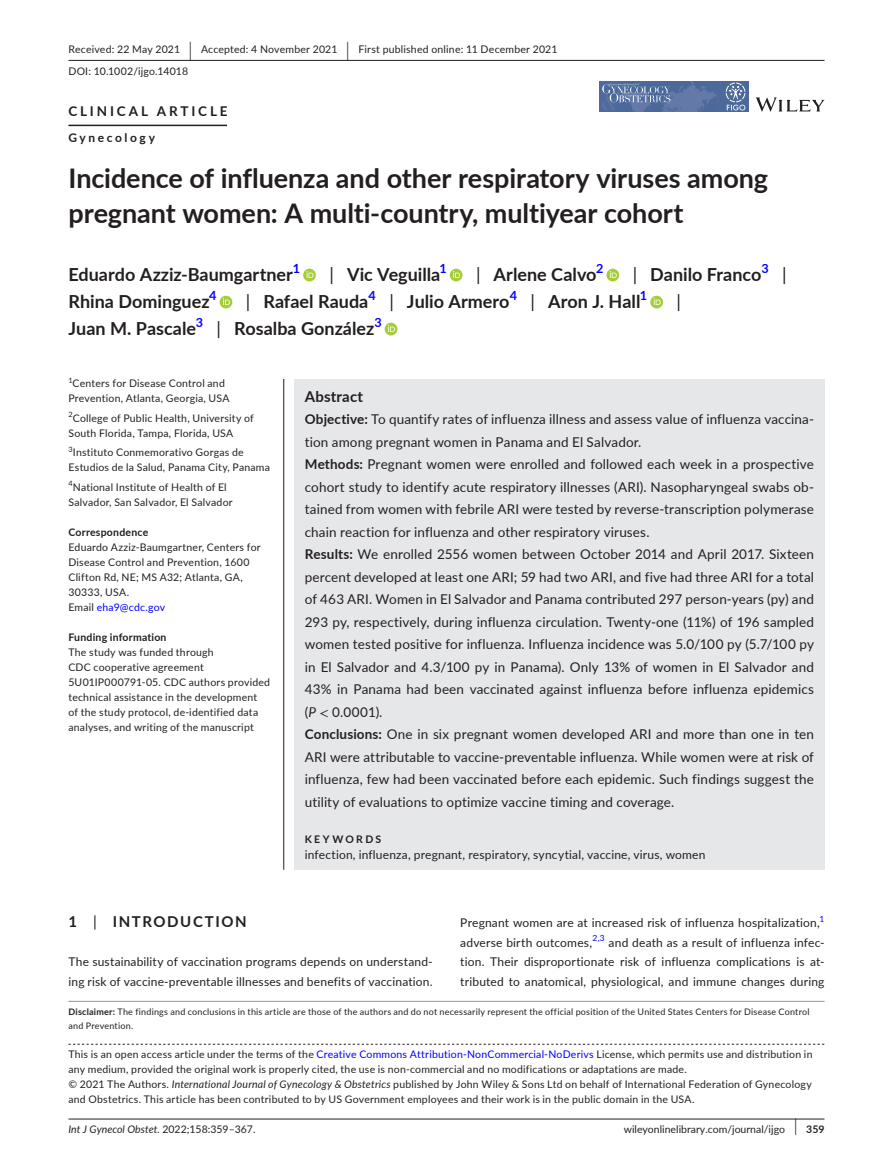
<style>
.page{position:relative;width:893px;height:1174px;background:#fff}
.page>*{position:absolute;margin:0;border:0;box-sizing:border-box;transform-origin:0 0}
.t1{font:700 27px/34.5px "Lato";color:#231f20}
.t2{font:700 18px "Lato";color:#231f20}
.t3{font:18px "Lato";color:#231f20}
.t4{font:700 15px "Lato";letter-spacing:.1em;color:#231f20}
.t5{font:700 15px "Lato";letter-spacing:.015em;color:#231f20}
.t6{font:13.5px/22.5px "Lato";letter-spacing:.01em;color:#231f20}
.t7{font:700 13.5px "Lato";letter-spacing:.21em;color:#231f20}
.t8{font:700 12.6px "Lato";color:#00f}
.t9{font:12px/19.5px "Lato";letter-spacing:.015em;color:#231f20}
.t10{font:700 12px "Lato";letter-spacing:.215em;color:#231f20}
.t11{font:10.5px/15px "Lato";letter-spacing:.02em;color:#231f20}
.t12{font:10.5px "Lato";color:#231f20}
.t13{font:italic 10.5px "Lato";color:#231f20}
.t14{font:700 10.5px "Lato";letter-spacing:.02em;color:#231f20}
.t15{font:700 10.5px "Lato";letter-spacing:.22em;color:#231f20}
.t16{font:9px/13.5px "Lato";letter-spacing:.025em;color:#231f20}
.t17{font:8.4px "Lato";color:#00f}
.t18{font:7.35px "Lato";color:#231f20}
.s1{font-size:19.65px}
.s2{font-weight:400}
.s3{color:#00f}
.s4{font-weight:700}
.s5{font-style:italic}
.s6{font-family:"STIX"}
.s7{font-style:normal}
.s8{font-size:17.4px}
</style>
<div class="page">
<hr style="left:68px;top:1118px;width:756px;height:1px;background:#231f20">
<svg style="left:756px;top:97px;width:68px;height:15px"></svg>
<img style="left:599px;top:82px;width:149px;height:30px">
<svg style="left:602px;top:83px;width:68px;height:27px;background:#677ea9"></svg>
<svg style="left:726px;top:83px;width:19px;height:27px"></svg>
<hr style="left:68px;top:60px;width:756px;height:1px;background:#231f20">
<hr style="left:68px;top:125px;width:159px;height:1px;background:#231f20">
<svg style="left:303px;top:269px;width:13px;height:12px"></svg>
<svg style="left:307px;top:271px;width:6px;height:7px"></svg>
<div style="left:450px;top:269px;width:12px;height:12px;background:#a5cd39;border-radius:50%"></div>
<svg style="left:453px;top:271px;width:7px;height:7px"></svg>
<div style="left:606px;top:269px;width:13px;height:12px;background:#a5cd39;border-radius:50%"></div>
<svg style="left:610px;top:271px;width:7px;height:7px"></svg>
<div style="left:220px;top:296px;width:12px;height:12px;background:#a5cd39;border-radius:50%"></div>
<svg style="left:223px;top:298px;width:7px;height:7px"></svg>
<svg style="left:650px;top:296px;width:13px;height:12px"></svg>
<svg style="left:654px;top:298px;width:7px;height:7px"></svg>
<div style="left:385px;top:323px;width:12px;height:12px;background:#a5cd39;border-radius:50%"></div>
<svg style="left:388px;top:325px;width:7px;height:7px"></svg>
<svg style="left:68px;top:1043px;width:756px;height:1px"></svg>
<hr style="left:68px;top:1001px;width:756px;height:1px;background:#939598">
<div style="left:294px;top:379px;width:530px;height:490px;background:#e6e7e9"></div>
<hr style="left:283px;top:379px;width:1px;height:490px;background:#231f20">
<p class="t11" style="left:68px;top:38px;width:490px;line-height:21.8px">Received: 22 May 2021 <span class="s1">|</span> Accepted: 4 November 2021 <span class="s1">|</span> First published online: 11 December 2021<br>DOI: 10.1002/ijgo.14018</p>
<p class="t7" style="left:68px;top:101px;width:161px">CLINICAL ARTICLE</p>
<p class="t10" style="left:68px;top:129px;width:88px">Gynecology</p>
<h1 class="t1" style="left:68px;top:160px;width:701px">Incidence of influenza and other respiratory viruses among pregnant women: A multi-country, multiyear cohort</h1>
<h2 class="t2" style="left:68px;top:262px;width:226px">Eduardo Azziz-Baumgartner</h2>
<p class="t8" style="left:293px;top:259px;width:9px">1</p>
<h2 class="t2" style="left:329px;top:262px;width:112px"><span class="s2">|</span> Vic Veguilla</h2>
<p class="t8" style="left:439px;top:259px;width:9px">1</p>
<h2 class="t2" style="left:476px;top:262px;width:122px"><span class="s2">|</span> Arlene Calvo</h2>
<p class="t8" style="left:596px;top:259px;width:9px">2</p>
<h2 class="t2" style="left:633px;top:262px;width:130px"><span class="s2">|</span> Danilo Franco</h2>
<p class="t8" style="left:761px;top:259px;width:9px">3</p>
<h2 class="t3" style="left:782px;top:262px;width:6px">|</h2>
<h2 class="t2" style="left:68px;top:289px;width:143px">Rhina Dominguez</h2>
<p class="t8" style="left:209px;top:286px;width:9px">4</p>
<h2 class="t2" style="left:246px;top:289px;width:124px"><span class="s2">|</span> Rafael Rauda</h2>
<p class="t8" style="left:369px;top:286px;width:9px">4</p>
<h2 class="t2" style="left:389px;top:289px;width:122px"><span class="s2">|</span> Julio Armero</h2>
<p class="t8" style="left:510px;top:286px;width:9px">4</p>
<h2 class="t2" style="left:531px;top:289px;width:111px"><span class="s2">|</span> Aron J. Hall</h2>
<p class="t8" style="left:640px;top:286px;width:9px">1</p>
<h2 class="t3" style="left:676px;top:289px;width:6px">|</h2>
<h2 class="t2" style="left:68px;top:316px;width:129px">Juan M. Pascale</h2>
<p class="t8" style="left:196px;top:313px;width:9px">3</p>
<h2 class="t2" style="left:217px;top:316px;width:159px"><span class="s2">|</span> Rosalba González</h2>
<p class="t8" style="left:374px;top:313px;width:9px">3</p>
<p class="t18" style="left:68px;top:375px;width:6px">1</p>
<p class="t11" style="left:68px;top:376px;width:163px;text-align:center">Centers for Disease Control and<br>Prevention, Atlanta, Georgia, USA</p>
<p class="t11" style="left:68px;top:410px;width:187px"><sup>2</sup>College of Public Health, University of<br>South Florida, Tampa, Florida, USA</p>
<p class="t11" style="left:68px;top:445px;width:203px"><sup>3</sup>Instituto Conmemorativo Gorgas de<br>Estudios de la Salud, Panama City, Panama</p>
<p class="t11" style="left:68px;top:479px;width:166px"><sup>4</sup>National Institute of Health of El<br>Salvador, San Salvador, El Salvador</p>
<p class="t14" style="left:68px;top:524px;width:81px">Correspondence</p>
<p class="t11" style="left:68px;top:539px;width:194px">Eduardo Azziz-Baumgartner, Centers for<br>Disease Control and Prevention, 1600<br>Clifton Rd, NE; MS A32; Atlanta, GA,<br>30333, USA.<br>Email <span class="s3">eha9@cdc.gov</span></p>
<p class="t14" style="left:68px;top:629px;width:100px">Funding information</p>
<p class="t11" style="left:68px;top:644px;width:203px">The study was funded through<br>CDC cooperative agreement 5U01IP000791-05. CDC authors provided technical assistance in the development<br>of the study protocol, de-identified data analyses, and writing of the manuscript</p>
<h3 class="t5" style="left:305px;top:385px;width:60px">Abstract</h3>
<p class="t6" style="left:305px;top:407px;width:511px"><span class="s4">Objective:</span> To quantify rates of influenza illness and assess value of influenza vaccina&shy;tion among pregnant women in Panama and El Salvador.<br><span class="s4">Methods:</span> Pregnant women were enrolled and followed each week in a prospective cohort study to identify acute respiratory illnesses (ARI). Nasopharyngeal swabs ob&shy;tained from women with febrile ARI were tested by reverse-transcription polymerase chain reaction for influenza and other respiratory viruses.<br><span class="s4">Results:</span> We enrolled 2556 women between October 2014 and April 2017. Sixteen percent developed at least one ARI; 59 had two ARI, and five had three ARI for a total of 463 ARI. Women in El Salvador and Panama contributed 297 person-years (py) and 293 py, respectively, during influenza circulation. Twenty-one (11%) of 196 sampled women tested positive for influenza. Influenza incidence was 5.0/100 py (5.7/100 py in El Salvador and 4.3/100 py in Panama). Only 13% of women in El Salvador and 43% in Panama had been vaccinated against influenza before influenza epidemics (<span class="s5">P</span> <span class="s6">&lt;</span> 0.0001).<br><span class="s4">Conclusions:</span> One in six pregnant women developed ARI and more than one in ten ARI were attributable to vaccine-preventable influenza. While women were at risk of influenza, few had been vaccinated before each epidemic. Such findings suggest the utility of evaluations to optimize vaccine timing and coverage.</p>
<p class="t15" style="left:305px;top:831px;width:78px">KEYWORDS</p>
<p class="t9" style="left:305px;top:844px;width:402px">infection, influenza, pregnant, respiratory, syncytial, vaccine, virus, women</p>
<h3 class="t4" style="left:68px;top:911px;width:180px">1 <span class="s2">|</span> INTRODUCTION</h3>
<p class="t9" style="left:68px;top:951px;width:366px">The sustainability of vaccination programs depends on understand&shy;ing risk of vaccine-preventable illnesses and benefits of vaccination.</p>
<p class="t9" style="left:460px;top:912px;width:361px">Pregnant women are at increased risk of influenza hospitalization,</p>
<p class="t17" style="left:820px;top:913px;width:6px">1</p>
<p class="t9" style="left:460px;top:932px;width:133px">adverse birth outcomes,</p>
<p class="t17" style="left:592px;top:932px;width:14px">2,3</p>
<p class="t9" style="left:460px;top:932px;width:366px;text-align:justify;text-indent:148px">and death as a result of influenza infec&shy;tion. Their disproportionate risk of influenza complications is at&shy;tributed to anatomical, physiological, and immune changes during</p>
<p class="t16" style="left:68px;top:1004px;width:743px"><span class="s4">Disclaimer:</span> The findings and conclusions in this article are those of the authors and do not necessarily represent the official position of the United States Centers for Disease Control and Prevention.</p>
<p class="t11" style="left:68px;top:1046px;width:746px">This is an open access article under the terms of the <span class="s3">Creative Commons Attribution-NonCommercial-NoDerivs</span> License, which permits use and distribution in any medium, provided the original work is properly cited, the use is non-commercial and no modifications or adaptations are made.<br>© 2021 The Authors. <span class="s5">International Journal of Gynecology &amp; Obstetrics</span> published by John Wiley &amp; Sons Ltd on behalf of International Federation of Gynecology and Obstetrics. This article has been contributed to by US Government employees and their work is in the public domain in the USA.</p>
<p class="t13" style="left:68px;top:1121px;width:189px">Int J Gynecol Obstet. <span class="s7">2022;158:359–367.</span></p>
<p class="t12" style="left:624px;top:1121px;width:202px">wileyonlinelibrary.com/journal/ijgo <span class="s8">|</span> <span class="s4">359</span></p>
</div>
